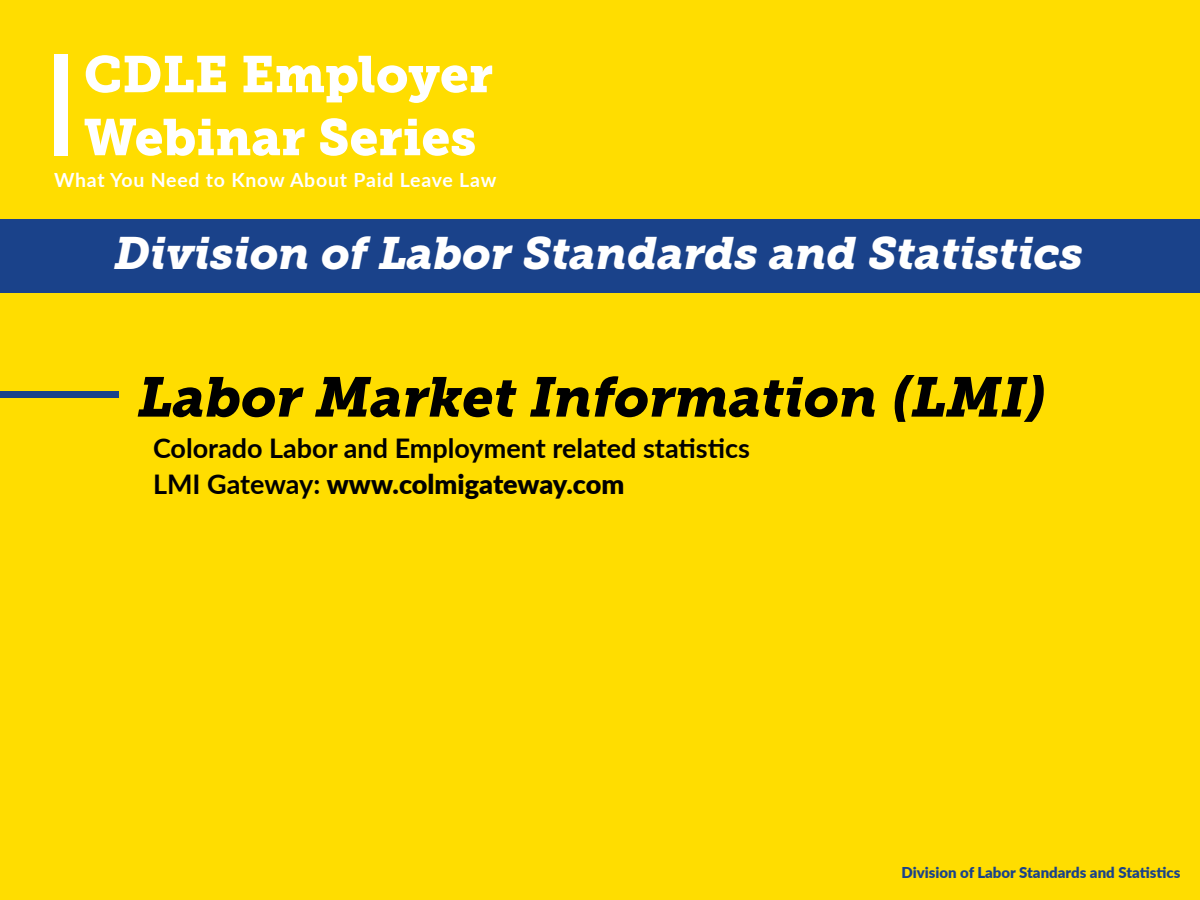
<style>
.page{position:relative;width:1200px;height:900px;background:#fd0}
.page>*{position:absolute;margin:0;border:0;box-sizing:border-box;transform-origin:0 0}
.t1{font:italic 55.5px "Museo Slab 900";color:#000}
.t2{font:51px/63px "Museo Slab 900";color:#fff}
.t3{font:italic 45px "Museo Slab 900";color:#fff}
.t4{font:700 27px/36px "Lato";color:#000}
.t5{font:700 19.5px "Lato";letter-spacing:.04em;color:#fff}
.t6{font:900 15px "Lato";color:#1a428a}
.s1{font-weight:900}
</style>
<div class="page">
<div style="left:0;top:219px;width:1200px;height:73px;background:#1a428a"></div>
<div style="left:54px;top:54px;width:14px;height:102px;background:#fff"></div>
<div style="left:0;top:391px;width:118px;height:7px;background:#1a428a"></div>
<h2 class="t2" style="left:84px;top:43px;width:411px">CDLE Employer<br>Webinar Series</h2>
<p class="t5" style="left:54px;top:165px;width:444px">What You Need to Know About Paid Leave Law</p>
<h3 class="t3" style="left:115px;top:228px;width:970px">Division of Labor Standards and Statistics</h3>
<h1 class="t1" style="left:138px;top:366px;width:910px">Labor Market Information (LMI)</h1>
<p class="t4" style="left:153px;top:429px;width:598px">Colorado Labor and Employment related statistics<br>LMI Gateway: <span class="s1">www.colmigateway.com</span></p>
<p class="t6" style="left:901px;top:861px;width:281px">Division of Labor Standards and Statistics</p>
</div>
